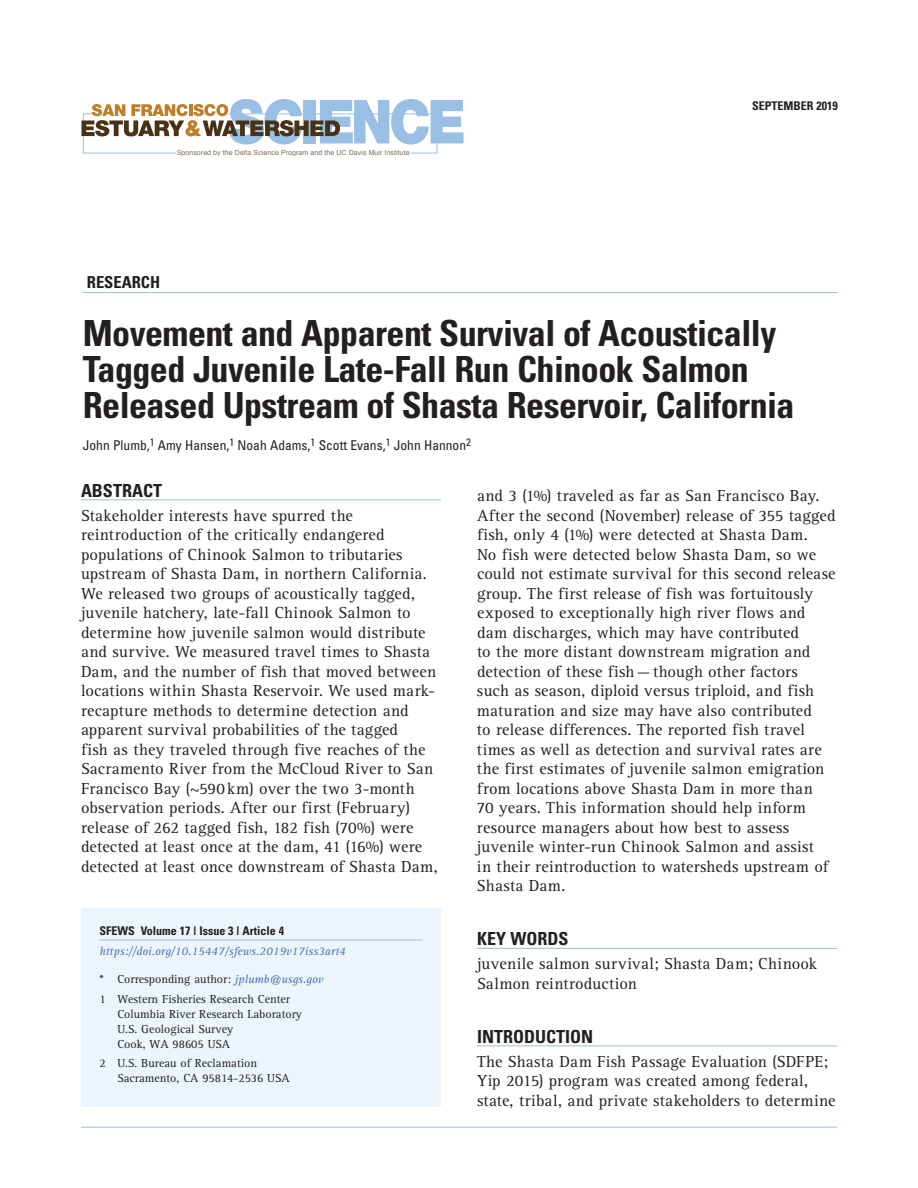
<style>
.page{position:relative;width:918px;height:1188px;background:#fff}
.page>*{position:absolute;margin:0;border:0;box-sizing:border-box;transform-origin:0 0}
.t1{font:700 condensed 36px/36px "Univers";letter-spacing:-.015em;color:#231f20}
.t2{font:700 condensed 18px "Univers";color:#231f20}
.t3{font:16.5px/19.5px "Rotis Serif";letter-spacing:.015em;color:#231f20}
.t4{font:700 condensed 16.5px "Univers";color:#231f20}
.t5{font:condensed 13.5px "Univers";color:#231f20}
.t6{font:12px/15px "Rotis Serif";color:#231f20}
.t7{font:italic 12px "Rotis Serif";color:#4d6db5}
.t8{font:700 condensed 12px "Univers";color:#231f20}
.t9{font:7.05px "Helvetica";letter-spacing:.01em;color:#7d725a}
.s1{font-style:italic;color:#4d6db5}
</style>
<div class="page">
<hr style="left:81px;top:1127px;width:756px;height:1px;background:#9abfe5">
<svg style="left:81px;top:99px;width:383px;height:55px"></svg>
<div style="left:81px;top:908px;width:360px;height:199px;background:#ecf5fb"></div>
<hr style="left:99px;top:940px;width:324px;height:1px;background:#9abfe5">
<hr style="left:81px;top:500px;width:360px;height:1px;background:#9abfe5">
<hr style="left:477px;top:948px;width:360px;height:1px;background:#9abfe5">
<hr style="left:477px;top:1046px;width:360px;height:1px;background:#9abfe5">
<hr style="left:83px;top:292px;width:755px;height:1px;background:#9abfe5">
<p class="t9" style="left:177px;top:147px;width:235px">Sponsored by the Delta Science Program and the UC Davis Muir Institute</p>
<p class="t8" style="left:752px;top:98px;width:87px">SEPTEMBER 2019</p>
<p class="t4" style="left:87px;top:272px;width:75px">RESEARCH</p>
<h1 class="t1" style="left:83px;top:315px;width:713px">Movement and Apparent Survival of Acoustically<br>Tagged Juvenile Late-Fall Run Chinook Salmon<br>Released Upstream of Shasta Reservoir, California</h1>
<p class="t5" style="left:83px;top:437px;width:390px">John Plumb,<sup>1</sup> Amy Hansen,<sup>1</sup> Noah Adams,<sup>1</sup> Scott Evans,<sup>1</sup> John Hannon<sup>2</sup></p>
<p class="t2" style="left:81px;top:479px;width:83px">ABSTRACT</p>
<p class="t3" style="left:81px;top:506px;width:358px">Stakeholder interests have spurred the reintroduction of the critically endangered populations of Chinook Salmon to tributaries upstream of Shasta Dam, in northern California.<br>We released two groups of acoustically tagged, juvenile hatchery, late-fall Chinook Salmon to determine how juvenile salmon would distribute and survive. We measured travel times to Shasta Dam, and the number of fish that moved between locations within Shasta Reservoir. We used mark&shy;recapture methods to determine detection and apparent survival probabilities of the tagged<br>fish as they traveled through five reaches of the Sacramento River from the McCloud River to San Francisco Bay (~590km) over the two 3-month observation periods. After our first (February) release of 262 tagged fish, 182 fish (70%) were detected at least once at the dam, 41 (16%) were detected at least once downstream of Shasta Dam,</p>
<p class="t8" style="left:99px;top:924px;width:186px">SFEWS Volume 17 | Issue 3 | Article 4</p>
<p class="t7" style="left:99px;top:944px;width:248px">https://doi.org/10.15447/sfews.2019v17iss3art4</p>
<p class="t6" style="left:99px;top:970px;width:225px;line-height:19.5px">* Corresponding author: <span class="s1">jplumb@usgs.gov<br></span>1 Western Fisheries Research Center</p>
<p class="t6" style="left:117px;top:1007px;width:186px">Columbia River Research Laboratory<br>U.S. Geological Survey<br>Cook, WA 98605 USA</p>
<p class="t6" style="left:117px;top:1056px;width:174px;text-indent:-18px">2 U.S. Bureau of Reclamation<br>Sacramento, CA 95814-2536 USA</p>
<p class="t3" style="left:477px;top:486px;width:360px">and 3 (1%) traveled as far as San Francisco Bay.<br>After the second (November) release of 355 tagged fish, only 4 (1%) were detected at Shasta Dam.<br>No fish were detected below Shasta Dam, so we could not estimate survival for this second release group. The first release of fish was fortuitously exposed to exceptionally high river flows and dam discharges, which may have contributed<br>to the more distant downstream migration and detection of these fish—though other factors<br>such as season, diploid versus triploid, and fish maturation and size may have also contributed<br>to release differences. The reported fish travel times as well as detection and survival rates are the first estimates of juvenile salmon emigration from locations above Shasta Dam in more than<br>70 years. This information should help inform resource managers about how best to assess juvenile winter-run Chinook Salmon and assist<br>in their reintroduction to watersheds upstream of Shasta Dam.</p>
<p class="t2" style="left:477px;top:928px;width:93px">KEY WORDS</p>
<p class="t3" style="left:477px;top:954px;width:342px">juvenile salmon survival; Shasta Dam; Chinook<br>Salmon reintroduction</p>
<p class="t2" style="left:477px;top:1025px;width:118px">INTRODUCTION</p>
<p class="t3" style="left:477px;top:1052px;width:360px">The Shasta Dam Fish Passage Evaluation (SDFPE;<br>Yip 2015) program was created among federal, state, tribal, and private stakeholders to determine</p>
</div>
